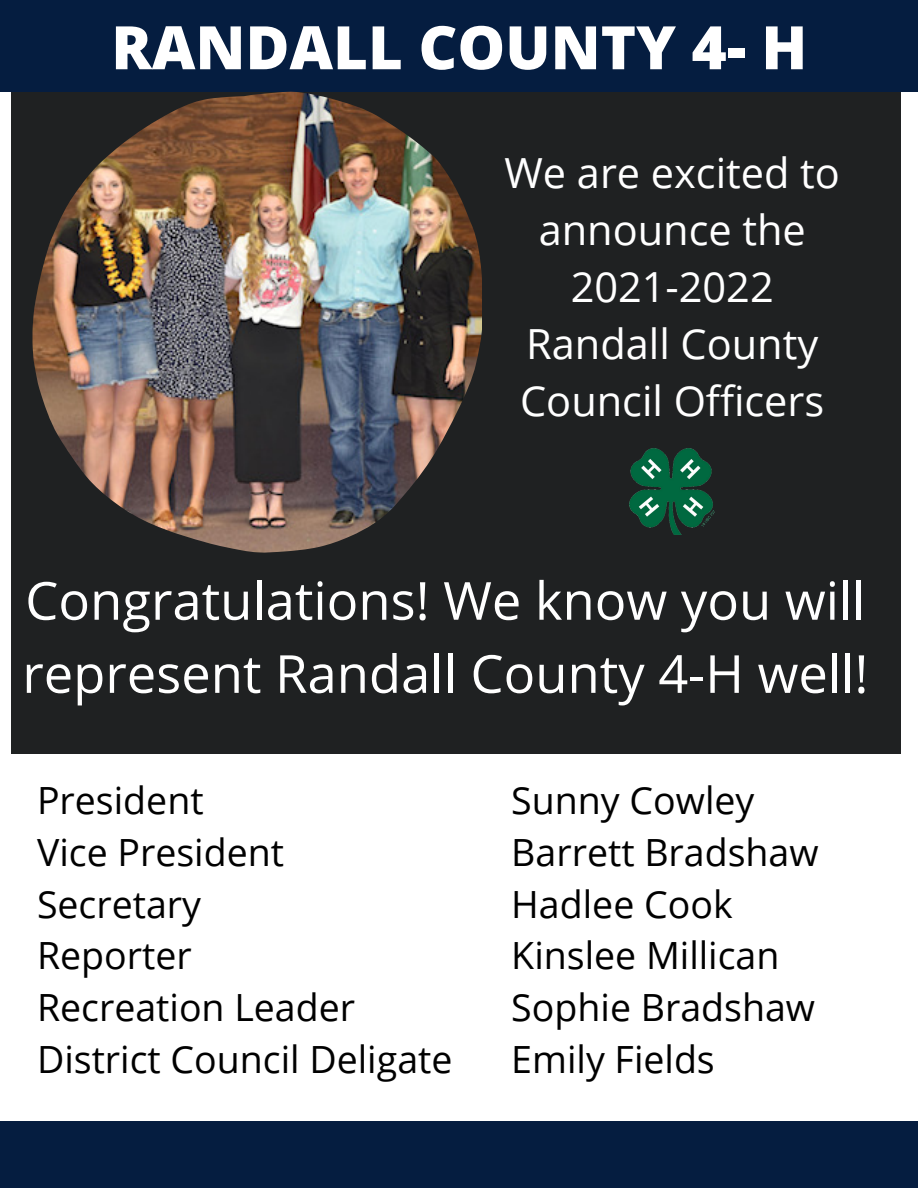
<style>
.page{position:relative;width:918px;height:1188px;background:#fff}
.page>*{position:absolute;margin:0;border:0;box-sizing:border-box;transform-origin:0 0}
.t1{font:800 60px "Open Sans";color:#fff}
.t2{font:52.5px/73.2px "Open Sans";color:#fff}
.t3{font:41.55px/57.2px "Open Sans";color:#fff;text-align:center}
.t4{font:37.5px "Open Sans";color:#000}
</style>
<div class="page">
<div style="left:12px;top:75px;width:889px;height:678px;background:#1f2122"></div>
<div style="left:0;top:0;width:918px;height:92px;background:#051d40"></div>
<img style="left:33px;top:92px;width:448px;height:460px">
<div style="left:0;top:1121px;width:918px;height:67px;background:#051d40"></div>
<img style="left:629px;top:448px;width:86px;height:87px">
<p class="t1" style="left:111px;top:5px;width:698px">RANDALL COUNTY 4- H</p>
<p class="t3" style="left:504px;top:143px;width:337px">We are excited to announce the<br>2021-2022</p>
<p class="t3" style="left:520px;top:314px;width:306px;text-align:left">Randall County<br>Council Officers</p>
<p class="t2" style="left:22px;top:563px;width:848px">Congratulations! We know you will represent Randall County 4-H well!</p>
<p class="t4" style="left:37px;top:774px;width:168px">President</p>
<p class="t4" style="left:37px;top:826px;width:248px">Vice President</p>
<p class="t4" style="left:37px;top:878px;width:166px">Secretary</p>
<p class="t4" style="left:37px;top:929px;width:156px">Reporter</p>
<p class="t4" style="left:37px;top:981px;width:320px">Recreation Leader</p>
<p class="t4" style="left:37px;top:1033px;width:417px">District Council Deligate</p>
<p class="t4" style="left:511px;top:774px;width:245px">Sunny Cowley</p>
<p class="t4" style="left:511px;top:826px;width:309px">Barrett Bradshaw</p>
<p class="t4" style="left:511px;top:878px;width:223px">Hadlee Cook</p>
<p class="t4" style="left:511px;top:929px;width:270px">Kinslee Millican</p>
<p class="t4" style="left:511px;top:981px;width:305px">Sophie Bradshaw</p>
<p class="t4" style="left:511px;top:1033px;width:205px">Emily Fields</p>
</div>
